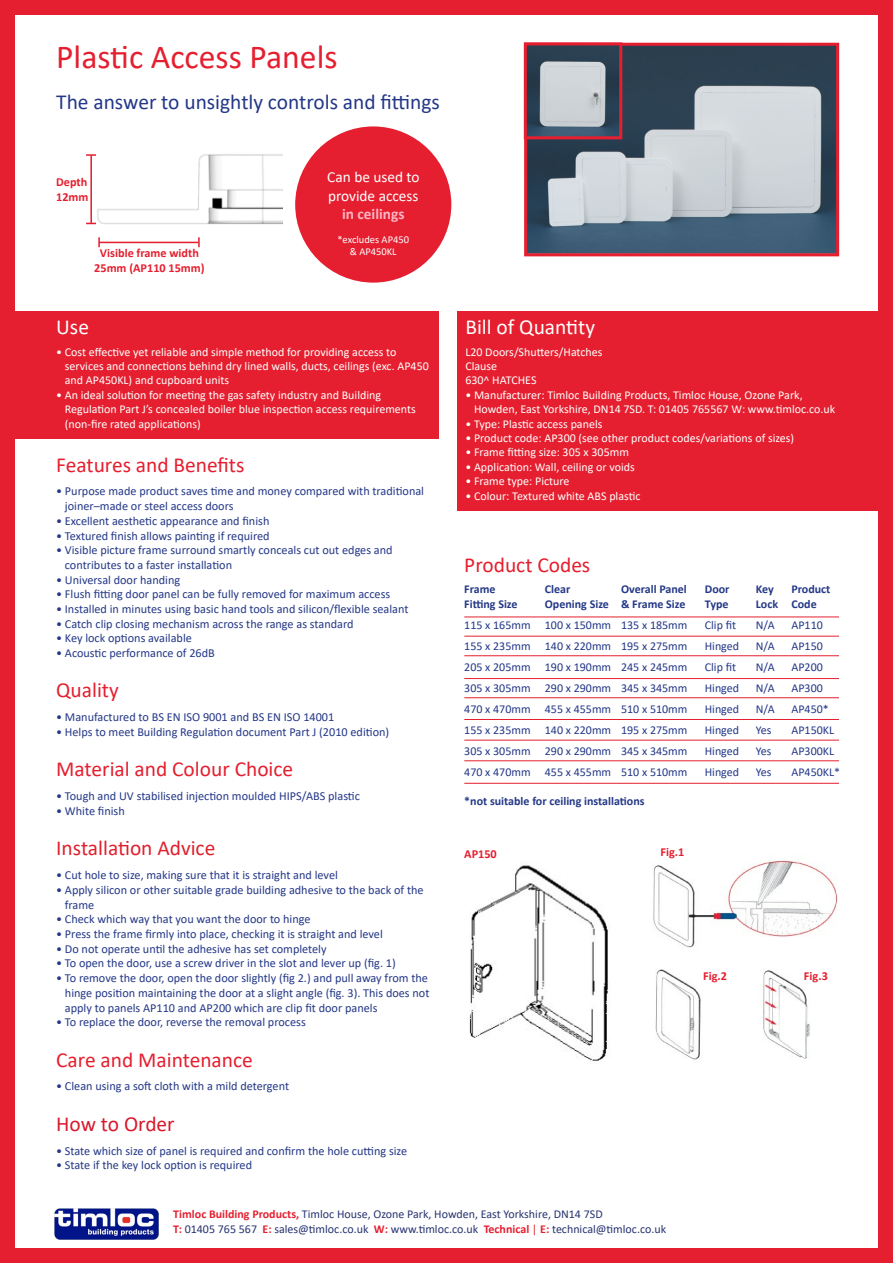
<style>
.page{position:relative;width:893px;height:1263px;background:#fff}
.page>*{position:absolute;margin:0;border:0;box-sizing:border-box;transform-origin:0 0}
.t1{font:33.6px "Calibri";color:#e51f2f}
.t2{font:21.45px "Calibri";color:#e51f2f}
.t3{font:21.45px "Calibri";color:#243887}
.t4{font:21.45px "Calibri";color:#e1202d}
.t5{font:21.45px "Calibri";color:#fff}
.t6{font:21.45px "Calibri";color:#e51f2e}
.t7{font:21.45px "Calibri";color:#d91a2c}
.t8{font:15.3px/18.3px "Calibri";color:#fff}
.t9{font:700 15.3px "Calibri";color:#ffb6c3}
.t10{font:12.3px/14.7px "Calibri";color:#243887}
.t11{font:700 12.3px/14.7px "Calibri";color:#e51f2f}
.t12{font:12px/14.4px "Calibri";color:#fff}
.t13{font:12px/21px "Calibri";color:#243887;text-align:justify}
.t14{font:12px/14.4px "Calibri";color:#283371}
.t15{font:700 12px/15px "Calibri";color:#243887}
.t16{font:12px/21px "Calibri";letter-spacing:-.035em;color:#243887}
.t17{font:10.5px/12.6px "Calibri";color:#fefefe;text-align:center}
.s1{font-weight:700;color:#e51f30}
.s2{color:#e51f30}
</style>
<div class="page">
<div style="left:0;top:0;width:893px;height:1263px;border:15px solid #e51f2f"></div>
<img style="left:54px;top:1208px;width:105px;height:32px">
<div style="left:0;top:312px;width:438px;height:127px;background:#e51f2f"></div>
<div style="left:458px;top:312px;width:435px;height:199px;background:#e51f2f"></div>
<img style="left:97px;top:154px;width:185px;height:71px">
<img style="left:469px;top:865px;width:139px;height:196px">
<img style="left:653px;top:860px;width:185px;height:88px">
<img style="left:528px;top:47px;width:307px;height:205px">
<div style="left:524px;top:43px;width:315px;height:213px;border:3px solid #e51f2f"></div>
<img style="left:528px;top:46px;width:90px;height:89px">
<div style="left:524px;top:42px;width:98px;height:97px;border:3px solid #e51f2f"></div>
<img style="left:655px;top:969px;width:46px;height:91px">
<img style="left:763px;top:970px;width:47px;height:89px">
<hr style="left:90px;top:155px;width:2px;height:69px;background:#e51f32">
<svg style="left:86px;top:154px;width:10px;height:2px"></svg>
<hr style="left:99px;top:242px;width:100px;height:1px;background:#e51f32">
<svg style="left:198px;top:237px;width:2px;height:10px"></svg>
<svg style="left:98px;top:237px;width:2px;height:10px"></svg>
<div style="left:295px;top:126px;width:156px;height:157px;background:#e51f30;border-radius:50%"></div>
<hr style="left:464px;top:617px;width:375px;height:1px;background:#e51f2f">
<hr style="left:464px;top:636px;width:375px;height:1px;background:#e51f2f">
<hr style="left:464px;top:655px;width:375px;height:1px;background:#e51f2f">
<hr style="left:464px;top:678px;width:375px;height:1px;background:#e51f2f">
<hr style="left:464px;top:697px;width:375px;height:1px;background:#e51f2f">
<hr style="left:464px;top:719px;width:375px;height:1px;background:#e51f2f">
<hr style="left:464px;top:740px;width:375px;height:1px;background:#e51f2f">
<hr style="left:464px;top:760px;width:375px;height:1px;background:#e51f2f">
<hr style="left:464px;top:783px;width:375px;height:1px;background:#e51f2f">
<h1 class="t1" style="left:56px;top:34px;width:283px">Plastic Access Panels</h1>
<h2 class="t3" style="left:56px;top:87px;width:385px">The answer to unsightly controls and fittings</h2>
<p class="t11" style="left:56px;top:175px;width:34px">Depth<br>12mm</p>
<p class="t11" style="left:94px;top:246px;width:112px;text-align:center">Visible frame width<br>25mm (AP110 15mm)</p>
<p class="t8" style="left:327px;top:168px;width:94px">Can be used to provide access</p>
<p class="t9" style="left:342px;top:203px;width:64px">in ceilings</p>
<p class="t17" style="left:337px;top:232px;width:73px">*excludes AP450 &amp; AP450KL</p>
<h2 class="t5" style="left:56px;top:312px;width:34px">Use</h2>
<p class="t12" style="left:65px;top:344px;width:365px;text-indent:-9px">• Cost effective yet reliable and simple method for providing access to services and connections behind dry lined walls, ducts, ceilings (exc. AP450 and AP450KL) and cupboard units</p>
<p class="t12" style="left:65px;top:387px;width:352px;text-indent:-9px">• An ideal solution for meeting the gas safety industry and Building<br>Regulation Part J’s concealed boiler blue inspection access requirements (non-fire rated applications)</p>
<h2 class="t2" style="left:56px;top:450px;width:190px">Features and Benefits</h2>
<p class="t10" style="left:65px;top:484px;width:361px;text-indent:-9px">• Purpose made product saves time and money compared with traditional joiner–made or steel access doors</p>
<p class="t10" style="left:56px;top:513px;width:215px">• Excellent aesthetic appearance and finish</p>
<p class="t10" style="left:56px;top:528px;width:215px">• Textured finish allows painting if required</p>
<p class="t10" style="left:65px;top:542px;width:329px;text-indent:-9px">• Visible picture frame surround smartly conceals cut out edges and contributes to a faster installation</p>
<p class="t10" style="left:56px;top:572px;width:126px">• Universal door handing</p>
<p class="t10" style="left:56px;top:587px;width:335px">• Flush fitting door panel can be fully removed for maximum access</p>
<p class="t10" style="left:56px;top:601px;width:354px">• Installed in minutes using basic hand tools and silicon/flexible sealant</p>
<p class="t10" style="left:56px;top:616px;width:299px">• Catch clip closing mechanism across the range as standard</p>
<p class="t10" style="left:56px;top:631px;width:137px">• Key lock options available</p>
<p class="t10" style="left:56px;top:645px;width:160px">• Acoustic performance of 26dB</p>
<h2 class="t2" style="left:56px;top:675px;width:64px">Quality</h2>
<p class="t10" style="left:56px;top:710px;width:280px">• Manufactured to BS EN ISO 9001 and BS EN ISO 14001</p>
<p class="t10" style="left:56px;top:724px;width:335px">• Helps to meet Building Regulation document Part J (2010 edition)</p>
<h2 class="t2" style="left:56px;top:754px;width:239px">Material and Colour Choice</h2>
<p class="t10" style="left:56px;top:788px;width:305px">• Tough and UV stabilised injection moulded HIPS/ABS plastic</p>
<p class="t10" style="left:56px;top:803px;width:70px">• White finish</p>
<h2 class="t4" style="left:56px;top:833px;width:161px">Installation Advice</h2>
<p class="t10" style="left:56px;top:867px;width:283px">• Cut hole to size, making sure that it is straight and level</p>
<p class="t10" style="left:65px;top:882px;width:360px;text-indent:-9px">• Apply silicon or other suitable grade building adhesive to the back of the frame</p>
<p class="t10" style="left:56px;top:912px;width:256px">• Check which way that you want the door to hinge</p>
<p class="t10" style="left:56px;top:926px;width:328px">• Press the frame firmly into place, checking it is straight and level</p>
<p class="t10" style="left:56px;top:941px;width:272px">• Do not operate until the adhesive has set completely</p>
<p class="t10" style="left:56px;top:956px;width:341px">• To open the door, use a screw driver in the slot and lever up (fig. 1)</p>
<p class="t10" style="left:65px;top:970px;width:366px;text-align:justify;text-indent:-9px">• To remove the door, open the door slightly (fig 2.) and pull away from the hinge position maintaining the door at a slight angle (fig. 3). This does not apply to panels AP110 and AP200 which are clip fit door panels</p>
<p class="t10" style="left:56px;top:1014px;width:251px">• To replace the door, reverse the removal process</p>
<h2 class="t2" style="left:56px;top:1044px;width:198px">Care and Maintenance</h2>
<p class="t10" style="left:56px;top:1079px;width:234px">• Clean using a soft cloth with a mild detergent</p>
<h2 class="t7" style="left:56px;top:1109px;width:120px">How to Order</h2>
<p class="t10" style="left:56px;top:1143px;width:353px">• State which size of panel is required and confirm the hole cutting size</p>
<p class="t10" style="left:56px;top:1158px;width:197px">• State if the key lock option is required</p>
<h2 class="t5" style="left:465px;top:312px;width:131px">Bill of Quantity</h2>
<p class="t12" style="left:465px;top:344px;width:139px">L20 Doors/Shutters/Hatches<br>Clause<br>630^ HATCHES</p>
<p class="t12" style="left:474px;top:387px;width:363px;text-indent:-9px">• Manufacturer: Timloc Building Products, Timloc House, Ozone Park,<br>Howden, East Yorkshire, DN14 7SD. T: 01405 765567 W: www.timloc.co.uk</p>
<p class="t12" style="left:465px;top:416px;width:139px">• Type: Plastic access panels</p>
<p class="t12" style="left:465px;top:430px;width:330px">• Product code: AP300 (see other product codes/variations of sizes)</p>
<p class="t12" style="left:465px;top:445px;width:165px">• Frame fitting size: 305 x 305mm</p>
<p class="t12" style="left:465px;top:459px;width:171px">• Application: Wall, ceiling or voids</p>
<p class="t12" style="left:465px;top:474px;width:106px">• Frame type: Picture</p>
<p class="t12" style="left:465px;top:488px;width:177px">• Colour: Textured white ABS plastic</p>
<h2 class="t6" style="left:464px;top:550px;width:128px">Product Codes</h2>
<p class="t15" style="left:464px;top:581px;width:55px">Frame<br>Fitting Size</p>
<p class="t13" style="left:464px;top:614px;width:68px">115 x 165mm 155 x 235mm 205 x 205mm 305 x 305mm 470 x 470mm 155 x 235mm 305 x 305mm 470 x 470mm</p>
<p class="t15" style="left:545px;top:581px;width:66px">Clear<br>Opening Size</p>
<p class="t13" style="left:545px;top:614px;width:68px">100 x 150mm 140 x 220mm 190 x 190mm 290 x 290mm 455 x 455mm 140 x 220mm 290 x 290mm 455 x 455mm</p>
<p class="t15" style="left:621px;top:581px;width:67px">Overall Panel &amp; Frame Size</p>
<p class="t13" style="left:621px;top:614px;width:68px">135 x 185mm 195 x 275mm 245 x 245mm 345 x 345mm 510 x 510mm 195 x 275mm 345 x 345mm 510 x 510mm</p>
<p class="t15" style="left:464px;top:793px;width:182px">*not suitable for ceiling installations</p>
<p class="t11" style="left:464px;top:846px;width:34px">AP150</p>
<p class="t11" style="left:660px;top:845px;width:25px">Fig.1</p>
<p class="t15" style="left:705px;top:581px;width:26px">Door<br>Type</p>
<p class="t13" style="left:705px;top:614px;width:36px;text-align:left">Clip fit<br>Hinged<br>Clip fit<br>Hinged<br>Hinged<br>Hinged<br>Hinged<br>Hinged</p>
<p class="t15" style="left:756px;top:581px;width:24px">Key<br>Lock</p>
<p class="t16" style="left:756px;top:614px;width:20px">N/A<br>N/A<br>N/A<br>N/A<br>N/A<br>Yes<br>Yes<br>Yes</p>
<p class="t15" style="left:791px;top:581px;width:41px">Product<br>Code</p>
<p class="t13" style="left:791px;top:614px;width:50px;text-align:left">AP110<br>AP150<br>AP200<br>AP300<br>AP450*<br>AP150KL<br>AP300KL<br>AP450KL*</p>
<p class="t11" style="left:703px;top:968px;width:25px">Fig.2</p>
<p class="t11" style="left:804px;top:968px;width:25px">Fig.3</p>
<p class="t14" style="left:173px;top:1207px;width:494px"><span class="s1">Timloc Building Products,</span> Timloc House, Ozone Park, Howden, East Yorkshire, DN14 7SD<br><span class="s1">T:</span> 01405 765 567 <span class="s1">E:</span> sales@timloc.co.uk <span class="s1">W:</span> www.timloc.co.uk <span class="s1">Technical</span> <span class="s2">|</span> <span class="s1">E:</span> technical@timloc.co.uk</p>
</div>
